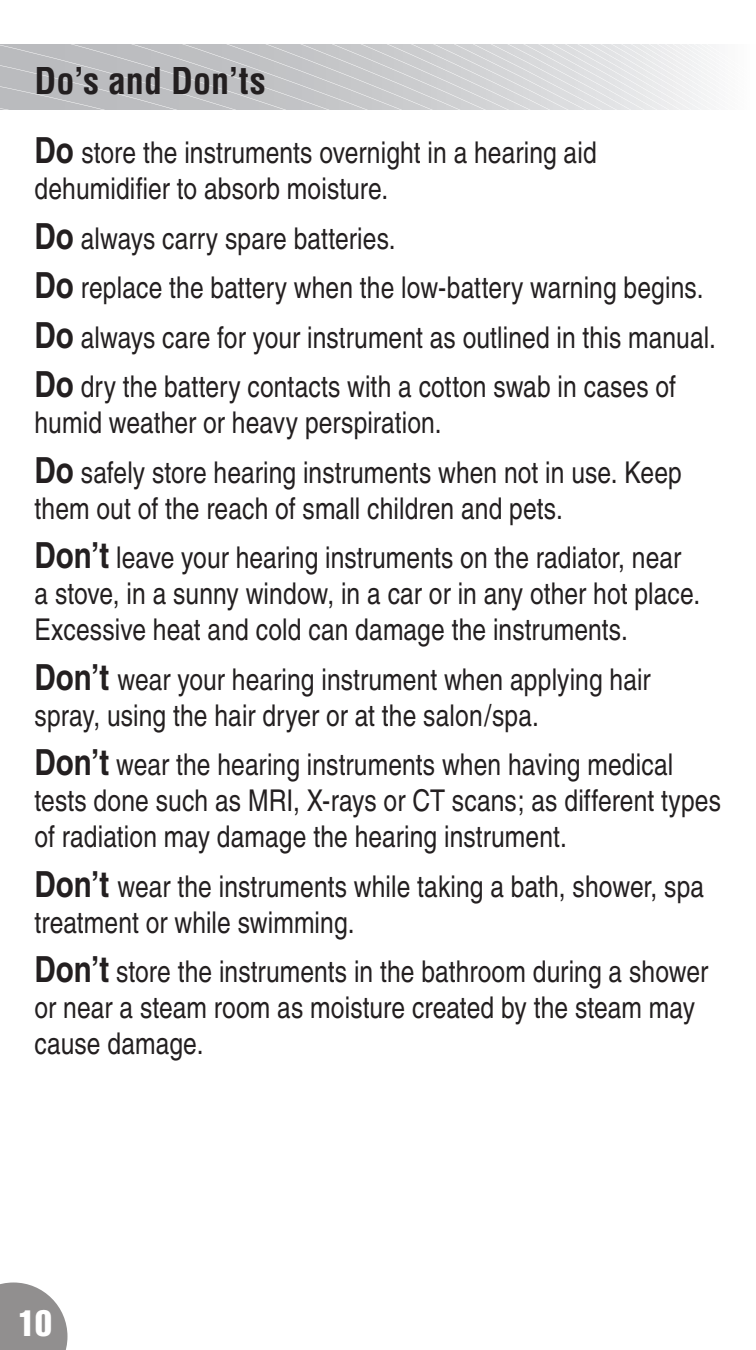
<style>
.page{position:relative;width:756px;height:1350px;background:#fff}
.page>*{position:absolute;margin:0;border:0;box-sizing:border-box;transform-origin:0 0}
.t1{font:700 condensed 36px "Helvetica";color:#231f20}
.t2{font:extra-condensed 36px "Helvetica";color:#fff}
.t3{font:condensed 30px/36px "Helvetica";letter-spacing:.005em;color:#231f20}
.s1{font-weight:700;font-size:36px}
</style>
<div class="page">
<svg style="left:0;top:1282px;width:68px;height:68px;background:#a1a0a0"></svg>
<svg style="left:0;top:44px;width:710px;height:65px;background:#cdced0"></svg>
<p class="t1" style="left:35px;top:58px;width:233px">Do’s and Don’ts</p>
<p class="t3" style="left:35px;top:134px;width:564px"><span class="s1">Do</span> store the instruments overnight in a hearing aid dehumidifier to absorb moisture.</p>
<p class="t3" style="left:35px;top:213px;width:683px;line-height:49.5px"><span class="s1">Do</span> always carry spare batteries.<br><span class="s1">Do</span> replace the battery when the low-battery warning begins.<br><span class="s1">Do</span> always care for your instrument as outlined in this manual.<br><span class="s1">Do</span> dry the battery contacts with a cotton swab in cases of</p>
<p class="t3" style="left:35px;top:398px;width:649px;line-height:49.5px">humid weather or heavy perspiration.<br><span class="s1">Do</span> safely store hearing instruments when not in use. Keep</p>
<p class="t3" style="left:35px;top:483px;width:648px;line-height:49.5px">them out of the reach of small children and pets.<br><span class="s1">Don’t</span> leave your hearing instruments on the radiator, near</p>
<p class="t3" style="left:35px;top:575px;width:667px">a stove, in a sunny window, in a car or in any other hot place.<br>Excessive heat and cold can damage the instruments.</p>
<p class="t3" style="left:35px;top:661px;width:618px"><span class="s1">Don’t</span> wear your hearing instrument when applying hair spray, using the hair dryer or at the salon/spa.</p>
<p class="t3" style="left:35px;top:746px;width:688px"><span class="s1">Don’t</span> wear the hearing instruments when having medical tests done such as MRI, X-rays or CT scans; as different types of radiation may damage the hearing instrument.</p>
<p class="t3" style="left:35px;top:868px;width:671px"><span class="s1">Don’t</span> wear the instruments while taking a bath, shower, spa treatment or while swimming.</p>
<p class="t3" style="left:35px;top:953px;width:675px"><span class="s1">Don’t</span> store the instruments in the bathroom during a shower or near a steam room as moisture created by the steam may cause damage.</p>
<p class="t2" style="left:18px;top:1300px;width:35px">10</p>
</div>
